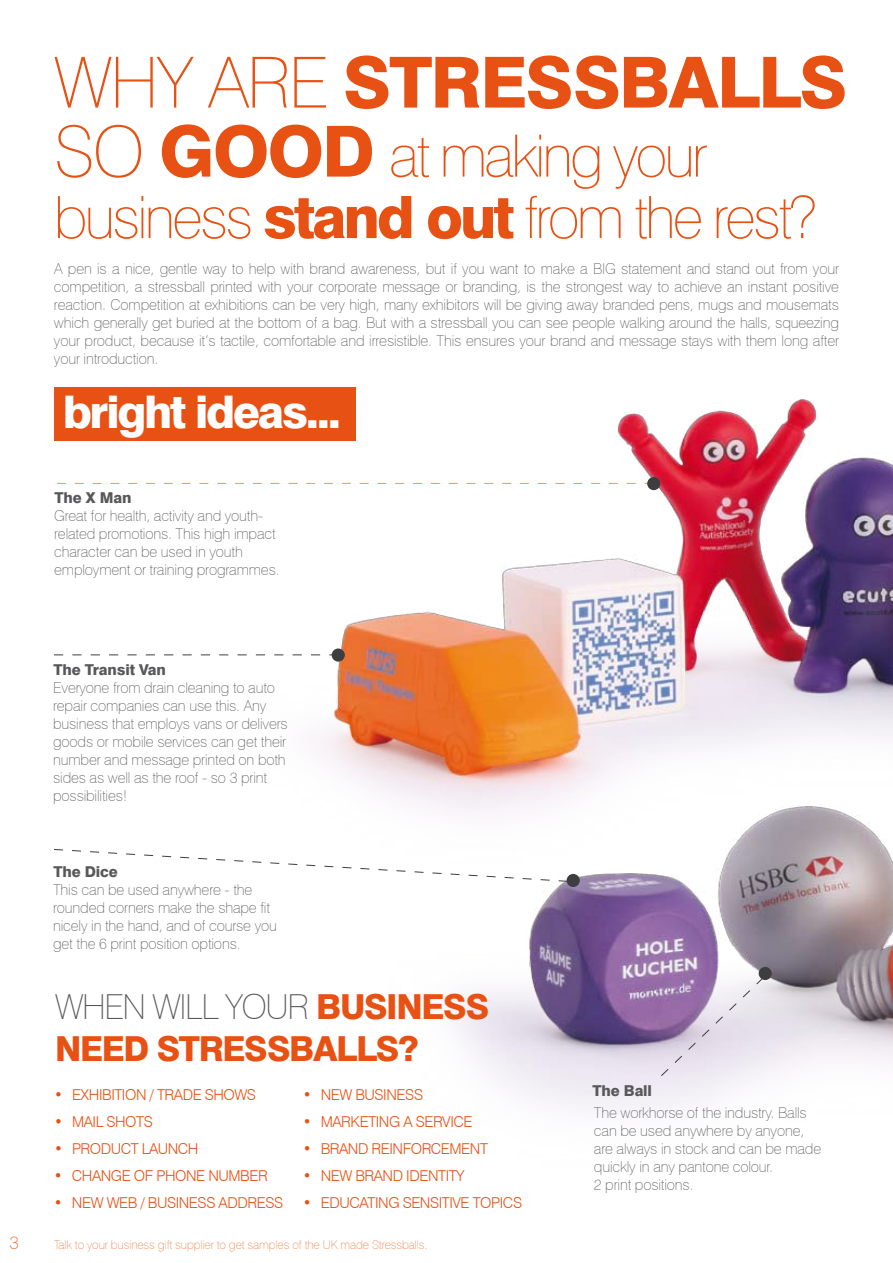
<style>
.page{position:relative;width:893px;height:1263px;background:#fff}
.page>*{position:absolute;margin:0;border:0;box-sizing:border-box;transform-origin:0 0}
.t1{font:800 70.5px "Swiss 721 BT";letter-spacing:-.03em;color:#e75113}
.t2{font:100 58.5px/61.5px "Swiss 721 BT";letter-spacing:-.05em;color:#e75113}
.t3{font:800 45px "Swiss 721 BT";color:#fff}
.t4{font:800 34.5px/41.4px "Swiss 721 BT";letter-spacing:-.04em;color:#e75113}
.t5{font:100 18px "Swiss 721 BT";color:#e75113}
.t6{font:100 15px/18px "Swiss 721 BT";letter-spacing:-.01em;color:#58585a}
.t7{font:300 15px "Swiss 721 BT";letter-spacing:-.03em;color:#e75113}
.t8{font:800 15px "Swiss 721 BT";color:#58585a}
.t9{font:100 12px "Swiss 721 BT";letter-spacing:-.01em;color:#ed783b}
.s1{font-weight:100}
.s2{font-size:70.5px}
.s3{font-weight:800;font-size:70.5px}
.s4{font-weight:800}
.s5{font-weight:100;color:#58585a}
</style>
<div class="page">
<div style="left:54px;top:387px;width:301px;height:53px;background:#e75113"></div>
<img style="left:197px;top:387px;width:696px;height:268px">
<img style="left:308px;top:590px;width:585px;height:520px">
<svg style="left:54px;top:655px;width:278px;height:1px"></svg>
<svg style="left:661px;top:977px;width:103px;height:99px;background:#d2c4da"></svg>
<svg style="left:54px;top:849px;width:514px;height:33px"></svg>
<svg style="left:57px;top:483px;width:590px;height:1px"></svg>
<div style="left:647px;top:477px;width:13px;height:13px;background:#3e3e40;border-radius:50%"></div>
<div style="left:332px;top:648px;width:13px;height:14px;background:#3e3e40;border-radius:50%"></div>
<div style="left:567px;top:874px;width:13px;height:13px;background:#3e3e40;border-radius:50%"></div>
<div style="left:759px;top:967px;width:13px;height:13px;background:#3e3e40;border-radius:50%"></div>
<p class="t5" style="left:10px;top:1232px;width:11px">3</p>
<h1 class="t1" style="left:54px;top:40px;width:795px"><span class="s1">why are</span> stressballs</h1>
<h2 class="t2" style="left:54px;top:125px;width:764px"><span class="s2">so</span> <span class="s3">good</span> at making your business <span class="s4">stand out</span> from the rest?</h2>
<p class="t6" style="left:54px;top:260px;width:547px">A pen is a nice, gentle way to help with brand awareness, but if you want to make a BIG</p>
<p class="t6" style="left:54px;top:260px;width:787px;text-align:justify;text-indent:567px">statement and stand out from your competition, a stressball printed with your corporate message or branding, is the strongest way to achieve an instant positive reaction. Competition at exhibitions can be very high, many exhibitors will be giving away branded pens, mugs and mousemats which generally get buried at the bottom of a bag. But with a stressball you can see people walking around the halls, squeezing your product, because it’s tactile, comfortable and irresistible. This ensures your brand and message stays with them long after your introduction.</p>
<h3 class="t3" style="left:63px;top:384px;width:280px">bright ideas...</h3>
<p class="t8" style="left:55px;top:489px;width:78px">The X Man</p>
<p class="t6" style="left:54px;top:506px;width:227px">Great for health, activity and youth&shy;related promotions. This high impact character can be used in youth employment or training programmes.</p>
<p class="t8" style="left:54px;top:661px;width:114px">The Transit Van</p>
<p class="t6" style="left:53px;top:678px;width:236px">Everyone from drain cleaning to auto repair companies can use this. Any business that employs vans or delivers goods or mobile services can get their number and message printed on both sides as well as the roof - so 3 print possibilities!</p>
<p class="t8" style="left:54px;top:863px;width:66px">The Dice</p>
<p class="t6" style="left:53px;top:880px;width:225px">This can be used anywhere - the rounded corners make the shape fit nicely in the hand, and of course you get the 6 print position options.</p>
<h3 class="t4" style="left:55px;top:986px;width:436px"><span class="s5">When will your</span> business need Stressballs?</h3>
<p class="t7" style="left:54px;top:1086px;width:204px">• EXHIBITION / TRADE SHOWS</p>
<p class="t7" style="left:54px;top:1113px;width:100px">• MAIL SHOTS</p>
<p class="t7" style="left:54px;top:1140px;width:146px">• PRODUCT LAUNCH</p>
<p class="t7" style="left:54px;top:1167px;width:215px">• CHANGE OF PHONE NUMBER</p>
<p class="t7" style="left:54px;top:1194px;width:99px">• NEW WEB / BUSINESS</p>
<p class="t7" style="left:219px;top:1194px;width:66px">ADDRESS</p>
<p class="t7" style="left:303px;top:1086px;width:122px">• NEW BUSINESS</p>
<p class="t7" style="left:303px;top:1113px;width:171px">• MARKETING A SERVICE</p>
<p class="t7" style="left:303px;top:1140px;width:187px">• BRAND REINFORCEMENT</p>
<p class="t7" style="left:303px;top:1167px;width:163px">• NEW BRAND IDENTITY</p>
<p class="t7" style="left:303px;top:1194px;width:221px">• EDUCATING SENSITIVE TOPICS</p>
<p class="t9" style="left:54px;top:1237px;width:375px">Talk to your business gift supplier to get samples of the UK made Stressballs.</p>
<p class="t8" style="left:592px;top:1081px;width:61px">The Ball</p>
<p class="t6" style="left:594px;top:1104px;width:229px">The workhorse of the industry. Balls can be used anywhere by anyone, are always in stock and can be made quickly in any pantone colour.<br>2 print positions.</p>
</div>
